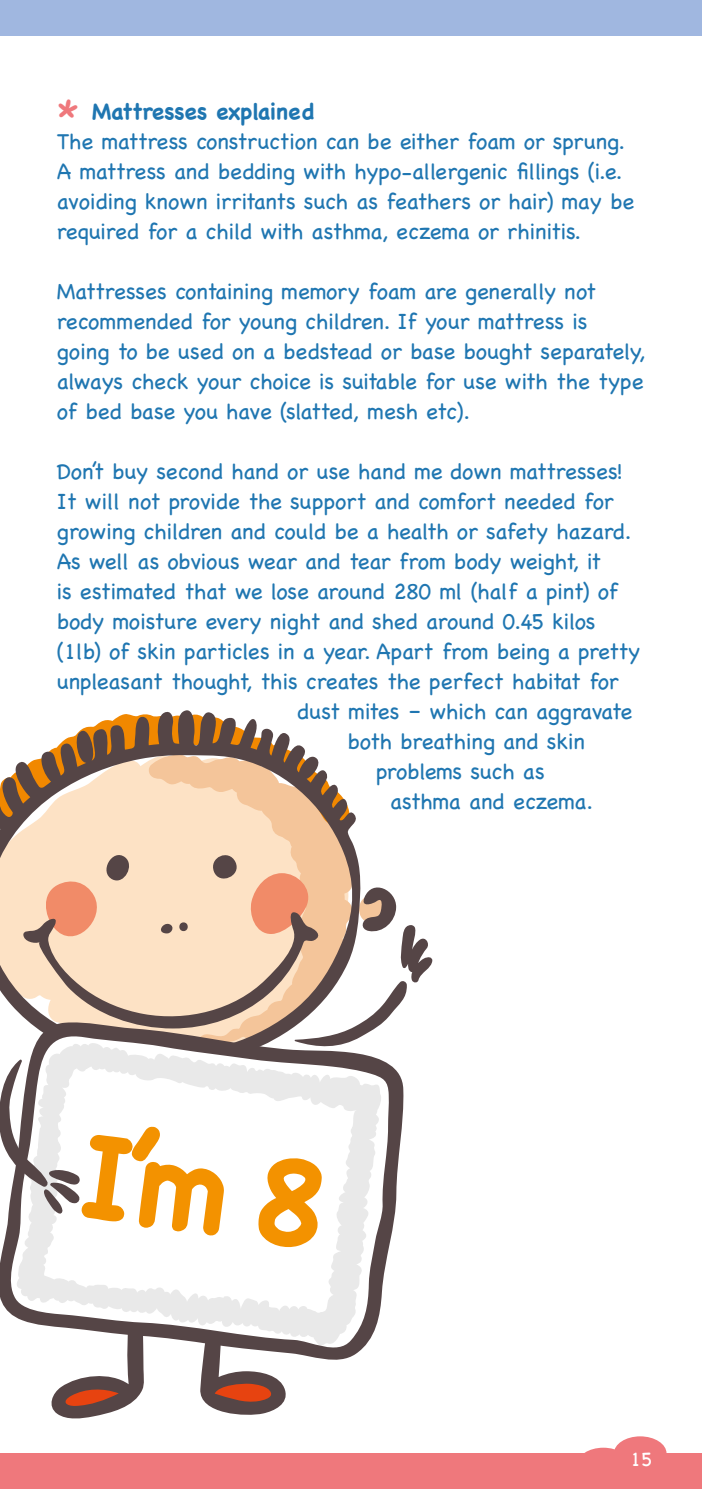
<style>
.page{position:relative;width:702px;height:1489px;background:#fff}
.page>*{position:absolute;margin:0;border:0;box-sizing:border-box;transform-origin:0 0}
.t1{font:700 118.25px "Chalkboard SE";color:#f39200}
.t2{font:300 22.5px/30px "Chalkboard SE";letter-spacing:-.01em;color:#1f76b1}
.t3{font:300 20px "Chalkboard SE";color:#fff}
.s1{font-size:45px;color:#ef787c}
.s2{font-weight:700}
</style>
<div class="page">
<div style="left:614px;top:1436px;width:52px;height:34px;background:#ef787c;border-radius:50%"></div>
<svg style="left:577px;top:1447px;width:52px;height:34px"></svg>
<div style="left:0;top:1453px;width:702px;height:35px;background:#ef787c"></div>
<div style="left:0;top:0;width:702px;height:35px;background:#a0b7e0"></div>
<svg style="left:0;top:710px;width:356px;height:307px"></svg>
<svg style="left:51px;top:1366px;width:93px;height:53px"></svg>
<svg style="left:200px;top:1366px;width:86px;height:49px"></svg>
<svg style="left:0;top:1048px;width:404px;height:318px"></svg>
<svg style="left:23px;top:847px;width:409px;height:201px"></svg>
<svg style="left:0;top:1058px;width:81px;height:156px"></svg>
<p class="t2" style="left:57px;top:94px;width:579px"><span class="s1">*</span> <span class="s2">Mattresses explained<br></span>The mattress construction can be either foam or sprung.<br>A mattress and bedding with hypo-allergenic fillings (i.e. avoiding known irritants such as feathers or hair) may be required for a child with asthma, eczema or rhinitis.</p>
<p class="t2" style="left:57px;top:274px;width:590px">Mattresses containing memory foam are generally not recommended for young children. If your mattress is going to be used on a bedstead or base bought separately, always check your choice is suitable for use with the type of bed base you have (slatted, mesh etc).</p>
<p class="t2" style="left:57px;top:454px;width:567px">Don’t buy second hand or use hand me down mattresses!</p>
<p class="t2" style="left:57px;top:484px;width:558px">It will not provide the support and comfort needed for</p>
<p class="t2" style="left:57px;top:514px;width:576px">growing children and could be a health or safety hazard.</p>
<p class="t2" style="left:57px;top:544px;width:546px">As well as obvious wear and tear from body weight, it</p>
<p class="t2" style="left:57px;top:574px;width:563px">is estimated that we lose around 280 ml (half a pint) of</p>
<p class="t2" style="left:57px;top:604px;width:540px">body moisture every night and shed around 0.45 kilos</p>
<p class="t2" style="left:57px;top:634px;width:585px">(1lb) of skin particles in a year. Apart from being a pretty</p>
<p class="t2" style="left:57px;top:664px;width:563px">unpleasant thought, this creates the perfect habitat for</p>
<p class="t2" style="left:298px;top:694px;width:336px">dust mites – which can aggravate</p>
<p class="t2" style="left:347px;top:724px;width:239px">both breathing and skin</p>
<p class="t2" style="left:376px;top:754px;width:170px">problems such as</p>
<p class="t2" style="left:390px;top:784px;width:204px">asthma and eczema.</p>
<h1 class="t1" style="left:88px;top:1104px;width:248px;rotate:7deg">I’m 8</h1>
<p class="t3" style="left:629px;top:1441px;width:24px">15</p>
</div>
